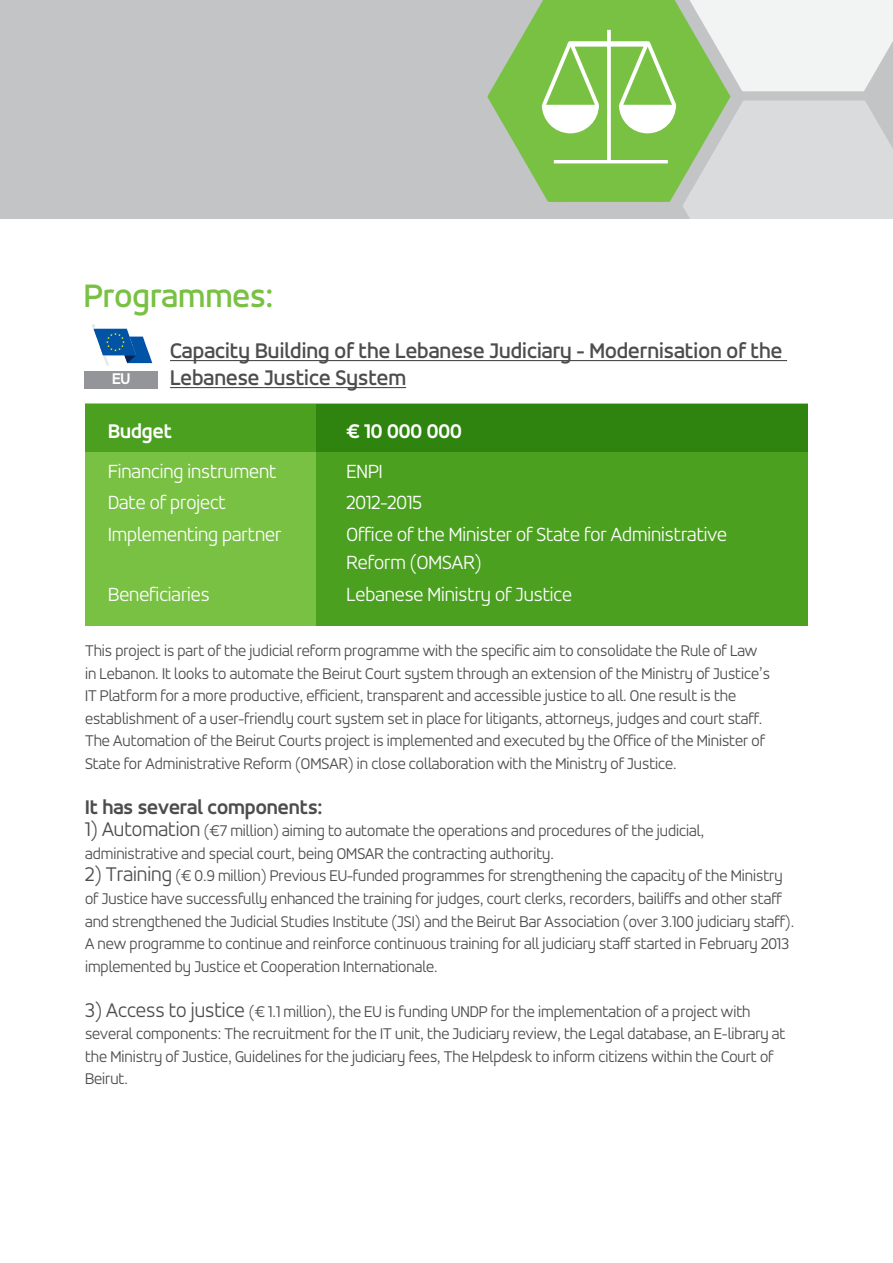
<style>
.page{position:relative;width:893px;height:1263px;background:#fff}
.page>*{position:absolute;margin:0;border:0;box-sizing:border-box;transform-origin:0 0}
.t1{font:500 34.5px "Accord Alt";color:#78c143}
.t2{font:500 22.5px/27px "Accord Alt";letter-spacing:.005em;color:#4d4d4f}
.t3{font:700 21px "Accord Alt";color:#4d4d4f}
.t4{font:700 21px "Accord Alt";color:#fff}
.t5{font:300 20.25px/28.5px "Accord Alt";color:#fff}
.t6{font:300 16.5px/22.5px "Accord Alt";color:#4d4d4f}
.t7{font:700 16.5px "Accord Alt";color:#fff}
.s1{font-size:21px}
</style>
<div class="page">
<div style="left:0;top:0;width:893px;height:218px;background:#c2c4c6"></div>
<svg style="left:487px;top:0;width:243px;height:202px;fill:#78c143"></svg>
<svg style="left:682px;top:0;width:211px;height:91px;background:#e1e9de"></svg>
<svg style="left:683px;top:101px;width:210px;height:118px;background:#d0d7ce"></svg>
<svg style="left:542px;top:30px;width:134px;height:133px;background:#9cd175"></svg>
<div style="left:85px;top:404px;width:723px;height:221px;background:#78c143"></div>
<div style="left:85px;top:404px;width:723px;height:48px;background:#4ba020"></div>
<hr style="left:170px;top:360px;width:617px;height:1px;background:#4d4d4f">
<hr style="left:170px;top:387px;width:236px;height:1px;background:#4d4d4f">
<div style="left:317px;top:404px;width:491px;height:221px;background:linear-gradient(to bottom,#378c14,#53a825)"></div>
<div style="left:84px;top:372px;width:74px;height:17px;background:#939598"></div>
<svg style="left:92px;top:324px;width:60px;height:41px"></svg>
<h1 class="t1" style="left:84px;top:275px;width:191px">Programmes:</h1>
<h2 class="t2" style="left:170px;top:337px;width:614px">Capacity Building of the Lebanese Judiciary - Modernisation of the<br>Lebanese Justice System</h2>
<p class="t4" style="left:108px;top:419px;width:65px">Budget</p>
<p class="t4" style="left:347px;top:419px;width:117px">€ 10 000 000</p>
<p class="t5" style="left:108px;top:457px;width:170px">Financing instrument</p>
<p class="t5" style="left:347px;top:457px;width:38px">ENPI</p>
<p class="t5" style="left:108px;top:488px;width:119px">Date of project</p>
<p class="t5" style="left:347px;top:488px;width:77px">2012-2015</p>
<p class="t5" style="left:108px;top:520px;width:175px">Implementing partner</p>
<p class="t5" style="left:347px;top:520px;width:382px">Office of the Minister of State for Administrative<br>Reform (OMSAR)</p>
<p class="t5" style="left:108px;top:580px;width:103px">Beneficiaries</p>
<p class="t5" style="left:347px;top:580px;width:227px">Lebanese Ministry of Justice</p>
<p class="t7" style="left:112px;top:369px;width:20px">EU</p>
<p class="t6" style="left:85px;top:640px;width:686px">This project is part of the judicial reform programme with the specific aim to consolidate the Rule of Law in Lebanon. It looks to automate the Beirut Court system through an extension of the Ministry of Justice’s IT Platform for a more productive, efficient, transparent and accessible justice to all. One result is the establishment of a user-friendly court system set in place for litigants, attorneys, judges and court staff.<br>The Automation of the Beirut Courts project is implemented and executed by the Office of the Minister of State for Administrative Reform (OMSAR) in close collaboration with the Ministry of Justice.</p>
<p class="t3" style="left:85px;top:795px;width:239px">It has several components:</p>
<p class="t6" style="left:85px;top:820px;width:621px"><span class="s1">1) Automation</span> (€7 million) aiming to automate the operations and procedures of the judicial, administrative and special court, being OMSAR the contracting authority.</p>
<p class="t6" style="left:85px;top:865px;width:711px"><span class="s1">2) Training</span> (€ 0.9 million) Previous EU-funded programmes for strengthening the capacity of the Ministry of Justice have successfully enhanced the training for judges, court clerks, recorders, bailiffs and other staff and strengthened the Judicial Studies Institute (JSI) and the Beirut Bar Association (over 3.100 judiciary staff).<br>A new programme to continue and reinforce continuous training for all judiciary staff started in February 2013 implemented by Justice et Cooperation Internationale.</p>
<p class="t6" style="left:85px;top:1000px;width:702px"><span class="s1">3) Access to justice</span> (€ 1.1 million), the EU is funding UNDP for the implementation of a project with several components: The recruitment for the IT unit, the Judiciary review, the Legal database, an E-library at the Ministry of Justice, Guidelines for the judiciary fees, The Helpdesk to inform citizens within the Court of Beirut.</p>
</div>
